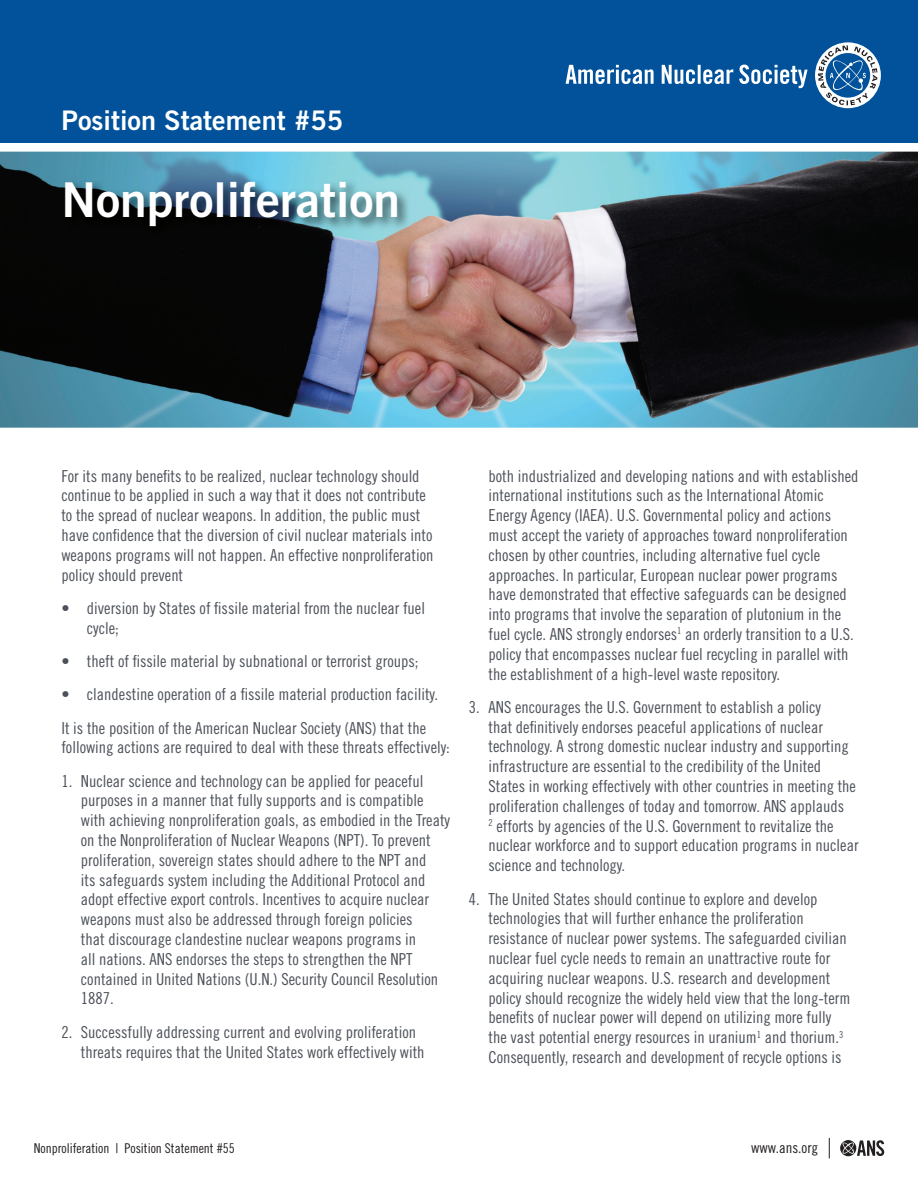
<style>
.page{position:relative;width:918px;height:1188px;background:#fff}
.page>*{position:absolute;margin:0;border:0;box-sizing:border-box;transform-origin:0 0}
.t1{font:48px "Trade Gothic LT Std Bd 2";color:#fff}
.t2{font:27px "Trade Gothic LT Std Bd 2";color:#fff}
.t3{font:16.5px/19.8px "Trade Gothic LT Std Cn 18";color:#4c5159}
.t4{font:15px "Trade Gothic LT Std Cn 18";color:#231f20}
.t5{font:13.5px "Trade Gothic LT Std Cn 18";color:#231f20}
</style>
<div class="page">
<div style="left:0;top:0;width:918px;height:143px;background:#01529a"></div>
<svg style="left:840px;top:1140px;width:16px;height:16px"></svg>
<svg style="left:842px;top:1140px;width:42px;height:16px"></svg>
<svg style="left:829px;top:1138px;width:1px;height:20px"></svg>
<svg style="left:566px;top:65px;width:88px;height:19px"></svg>
<svg style="left:662px;top:65px;width:71px;height:19px"></svg>
<svg style="left:739px;top:42px;width:142px;height:67px"></svg>
<img style="left:0;top:152px;width:918px;height:276px">
<img style="left:62px;top:179px;width:348px;height:61px">
<h2 class="t2" style="left:62px;top:103px;width:283px">Position Statement #55</h2>
<h1 class="t1" style="left:62px;top:170px;width:340px">Nonproliferation</h1>
<p class="t3" style="left:61px;top:466px;width:374px">For its many benefits to be realized, nuclear technology should continue to be applied in such a way that it does not contribute to the spread of nuclear weapons. In addition, the public must have confidence that the diversion of civil nuclear materials into weapons programs will not happen. An effective nonproliferation policy should prevent</p>
<p class="t3" style="left:87px;top:598px;width:340px;text-indent:-25px">• diversion by States of fissile material from the nuclear fuel cycle;</p>
<p class="t3" style="left:61px;top:651px;width:359px">• theft of fissile material by subnational or terrorist groups;</p>
<p class="t3" style="left:61px;top:678px;width:378px;line-height:33.3px">• clandestine operation of a fissile material production facility.<br>It is the position of the American Nuclear Society (ANS) that the</p>
<p class="t3" style="left:61px;top:737px;width:390px">following actions are required to deal with these threats effectively:</p>
<p class="t3" style="left:81px;top:771px;width:371px;text-indent:-20px">1. Nuclear science and technology can be applied for peaceful purposes in a manner that fully supports and is compatible with achieving nonproliferation goals, as embodied in the Treaty on the Nonproliferation of Nuclear Weapons (NPT). To prevent proliferation, sovereign states should adhere to the NPT and<br>its safeguards system including the Additional Protocol and adopt effective export controls. Incentives to acquire nuclear weapons must also be addressed through foreign policies<br>that discourage clandestine nuclear weapons programs in<br>all nations. ANS endorses the steps to strengthen the NPT contained in United Nations (U.N.) Security Council Resolution 1887.</p>
<p class="t3" style="left:81px;top:1022px;width:345px;text-indent:-20px">2. Successfully addressing current and evolving proliferation threats requires that the United States work effectively with</p>
<p class="t3" style="left:488px;top:466px;width:372px">both industrialized and developing nations and with established international institutions such as the International Atomic Energy Agency (IAEA). U.S. Governmental policy and actions must accept the variety of approaches toward nonproliferation chosen by other countries, including alternative fuel cycle approaches. In particular, European nuclear power programs have demonstrated that effective safeguards can be designed into programs that involve the separation of plutonium in the fuel cycle. ANS strongly endorses<sup>1</sup> an orderly transition to a U.S. policy that encompasses nuclear fuel recycling in parallel with the establishment of a high-level waste repository.</p>
<p class="t3" style="left:488px;top:697px;width:372px;text-indent:-20px">3. ANS encourages the U.S. Government to establish a policy<br>that definitively endorses peaceful applications of nuclear technology. A strong domestic nuclear industry and supporting infrastructure are essential to the credibility of the United States in working effectively with other countries in meeting the proliferation challenges of today and tomorrow. ANS applauds<br><sup>2</sup> efforts by agencies of the U.S. Government to revitalize the nuclear workforce and to support education programs in nuclear science and technology.</p>
<p class="t3" style="left:488px;top:889px;width:363px;text-indent:-20px">4. The United States should continue to explore and develop technologies that will further enhance the proliferation resistance of nuclear power systems. The safeguarded civilian nuclear fuel cycle needs to remain an unattractive route for acquiring nuclear weapons. U.S. research and development policy should recognize the widely held view that the long-term benefits of nuclear power will depend on utilizing more fully the vast potential energy resources in uranium<sup>1</sup> and thorium.<sup>3<br></sup>Consequently, research and development of recycle options is</p>
<p class="t5" style="left:34px;top:1140px;width:202px">Nonproliferation | Position Statement #55</p>
<p class="t4" style="left:751px;top:1139px;width:68px">www.ans.org</p>
</div>
